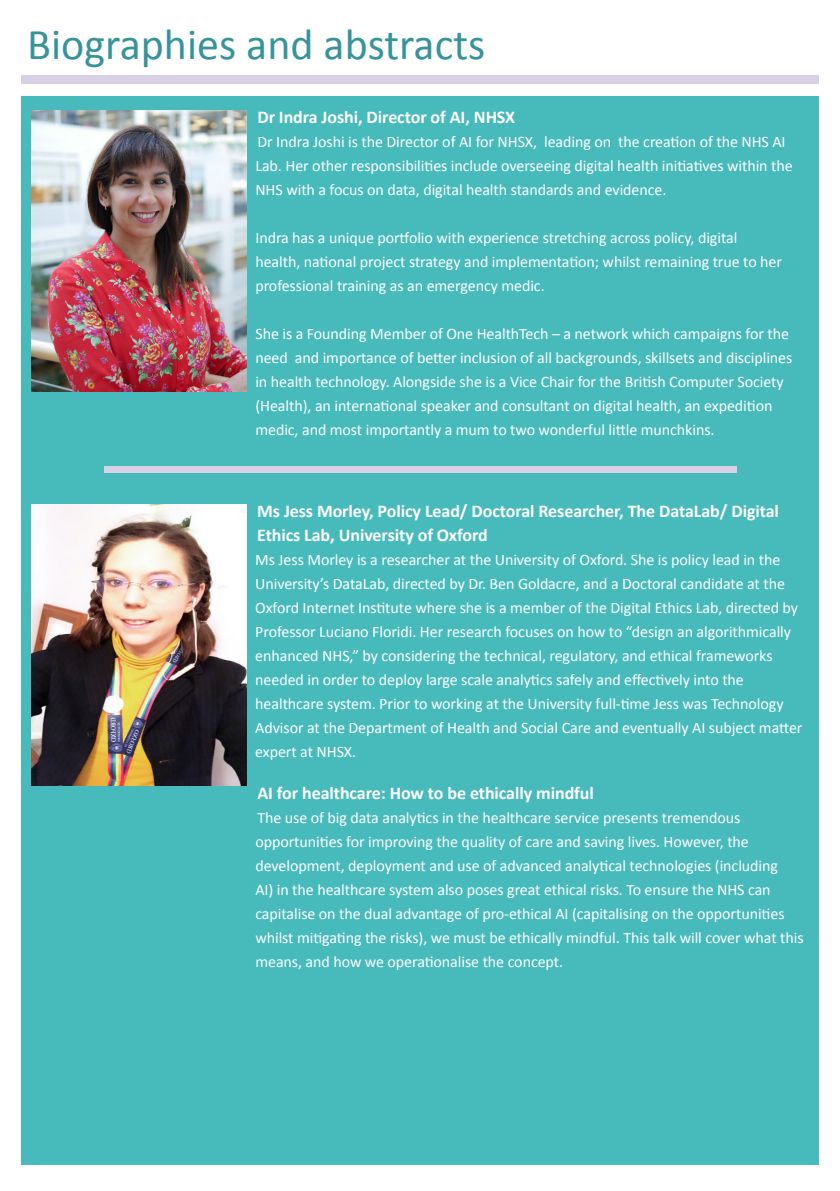
<style>
.page{position:relative;width:840px;height:1191px;background:#fff}
.page>*{position:absolute;margin:0;border:0;box-sizing:border-box;transform-origin:0 0}
.t1{font:44px "Calibri";color:#37939b}
.t2{font:700 18px/24px "Calibri";letter-spacing:-.005em;color:#fff}
.t3{font:16px/24px "Calibri";letter-spacing:-.005em;color:#fff}
</style>
<div class="page">
<div style="left:21px;top:96px;width:797px;height:1068px;background:#47babc"></div>
<img style="left:32px;top:111px;width:215px;height:280px">
<div style="left:21px;top:75px;width:797px;height:9px;background:#d8d1e6"></div>
<div style="left:104px;top:466px;width:631px;height:6px;background:#d8d1e6"></div>
<img style="left:32px;top:504px;width:214px;height:281px">
<p class="t1" style="left:27px;top:17px;width:459px">Biographies and abstracts</p>
<p class="t2" style="left:257px;top:105px;width:259px">Dr Indra Joshi, Director of AI, NHSX</p>
<p class="t3" style="left:255px;top:129px;width:538px">Dr Indra Joshi is the Director of AI for NHSX, leading on the creation of the NHS AI<br>Lab. Her other responsibilities include overseeing digital health initiatives within the<br>NHS with a focus on data, digital health standards and evidence.</p>
<p class="t3" style="left:255px;top:225px;width:528px">Indra has a unique portfolio with experience stretching across policy, digital health, national project strategy and implementation; whilst remaining true to her professional training as an emergency medic.</p>
<p class="t3" style="left:255px;top:321px;width:538px">She is a Founding Member of One HealthTech – a network which campaigns for the need and importance of better inclusion of all backgrounds, skillsets and disciplines in health technology. Alongside she is a Vice Chair for the British Computer Society (Health), an international speaker and consultant on digital health, an expedition medic, and most importantly a mum to two wonderful little munchkins.</p>
<p class="t2" style="left:257px;top:499px;width:523px">Ms Jess Morley, Policy Lead/ Doctoral Researcher, The DataLab/ Digital<br>Ethics Lab, University of Oxford</p>
<p class="t3" style="left:255px;top:547px;width:548px">Ms Jess Morley is a researcher at the University of Oxford. She is policy lead in the University’s DataLab, directed by Dr. Ben Goldacre, and a Doctoral candidate at the Oxford Internet Institute where she is a member of the Digital Ethics Lab, directed by Professor Luciano Floridi. Her research focuses on how to “design an algorithmically enhanced NHS,” by considering the technical, regulatory, and ethical frameworks needed in order to deploy large scale analytics safely and effectively into the healthcare system. Prior to working at the University full-time Jess was Technology Advisor at the Department of Health and Social Care and eventually AI subject matter expert at NHSX.</p>
<p class="t2" style="left:257px;top:780px;width:338px">AI for healthcare: How to be ethically mindful</p>
<p class="t3" style="left:255px;top:805px;width:549px">The use of big data analytics in the healthcare service presents tremendous opportunities for improving the quality of care and saving lives. However, the development, deployment and use of advanced analytical technologies (including<br>AI) in the healthcare system also poses great ethical risks. To ensure the NHS can capitalise on the dual advantage of pro-ethical AI (capitalising on the opportunities whilst mitigating the risks), we must be ethically mindful. This talk will cover what this means, and how we operationalise the concept.</p>
</div>
